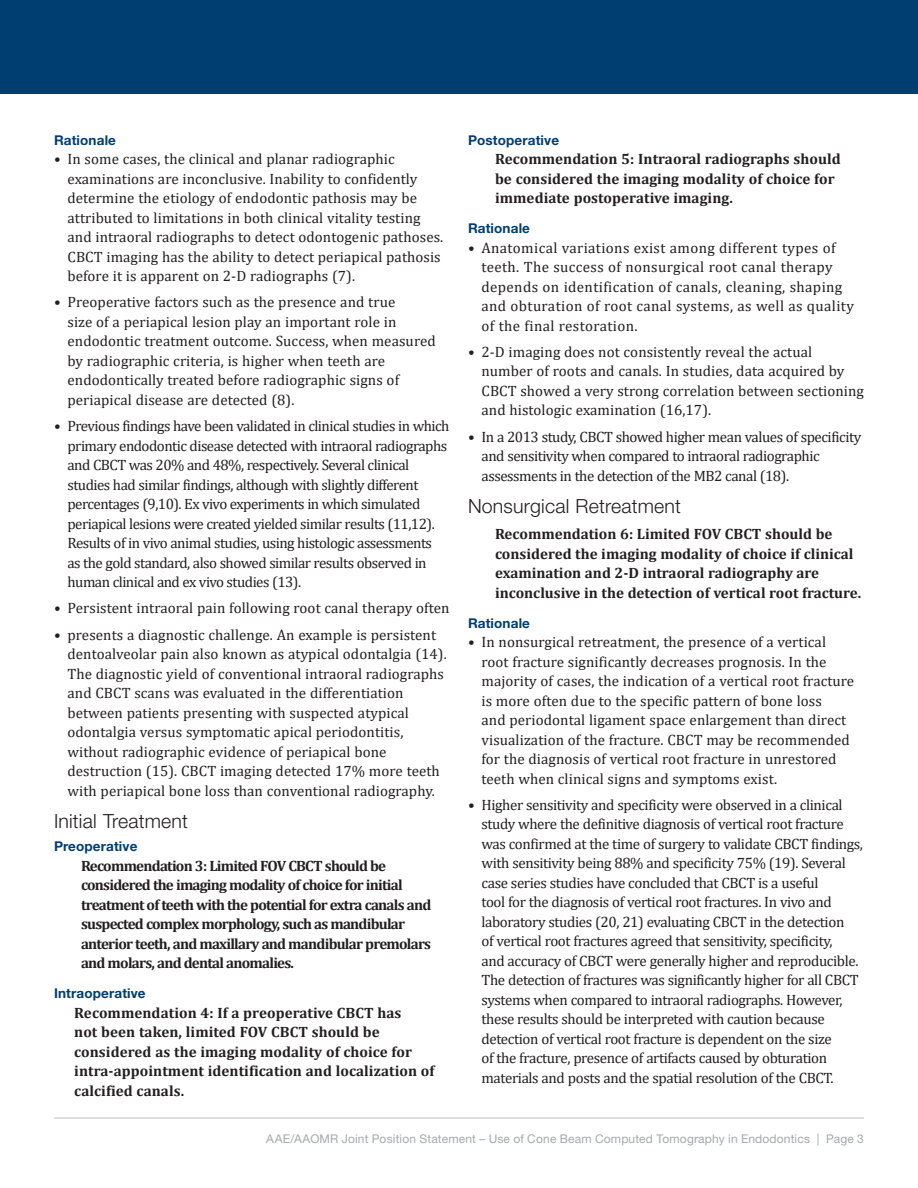
<style>
.page{position:relative;width:918px;height:1188px;background:#fff}
.page>*{position:absolute;margin:0;border:0;box-sizing:border-box;transform-origin:0 0}
.Heading_2{font:300 19.5px "Helvetica Neue LT Std";letter-spacing:.01em;color:#231f20}
.t1{font:15px/19.5px "Cambria";letter-spacing:.005em;color:#231f20}
.t2{font:15px/19.5px "Cambria";letter-spacing:-.025em;color:#231f20}
.t3{font:15px/19.5px "Cambria";letter-spacing:-.035em;color:#231f20}
.Text_1{font:700 15px/19.5px "Cambria";color:#231f20}
.Text_1-2{font:700 15px/19.5px "Cambria";letter-spacing:-.05em;color:#231f20}
.t4{font:15px/19.5px "Cambria";letter-spacing:.025em;color:#231f20}
.t5{font:15px/19.5px "Cambria";letter-spacing:-.03em;color:#231f20}
.Heading_4{font:700 13.5px "Helvetica Neue LT Std";letter-spacing:.01em;color:#003d71}
.t6{font:12px "Helvetica Neue LT Std";letter-spacing:.015em;color:#a3a9ad}
</style>
<div class="page">
<div style="left:0;top:0;width:918px;height:94px;background:#003d71"></div>
<hr style="left:54px;top:1117px;width:810px;height:2px;background:#d1d2d4">
<p class="Heading_4" style="left:54px;top:131px;width:64px">Rationale</p>
<p class="t1" style="left:68px;top:149px;width:377px;text-indent:-14px">• In some cases, the clinical and planar radiographic examinations are inconclusive. Inability to confidently determine the etiology of endodontic pathosis may be attributed to limitations in both clinical vitality testing and intraoral radiographs to detect odontogenic pathoses.<br>CBCT imaging has the ability to detect periapical pathosis before it is apparent on 2-D radiographs (7).</p>
<p class="t1" style="left:68px;top:292px;width:370px;text-indent:-14px">• Preoperative factors such as the presence and true<br>size of a periapical lesion play an important role in endodontic treatment outcome. Success, when measured by radiographic criteria, is higher when teeth are endodontically treated before radiographic signs of periapical disease are detected (8).</p>
<p class="t3" style="left:68px;top:416px;width:383px;text-indent:-14px">• Previous findings have been validated in clinical studies in which primary endodontic disease detected with intraoral radiographs and CBCT was 20% and 48%, respectively. Several clinical studies had similar findings, although with slightly different percentages (9,10). Ex vivo experiments in which simulated periapical lesions were created yielded similar results (11,12).<br>Results of in vivo animal studies, using histologic assessments<br>as the gold standard, also showed similar results observed in human clinical and ex vivo studies (13).</p>
<p class="t1" style="left:54px;top:598px;width:397px">• Persistent intraoral pain following root canal therapy often</p>
<p class="t1" style="left:68px;top:625px;width:381px;text-indent:-14px">• presents a diagnostic challenge. An example is persistent dentoalveolar pain also known as atypical odontalgia (14).<br>The diagnostic yield of conventional intraoral radiographs and CBCT scans was evaluated in the differentiation between patients presenting with suspected atypical odontalgia versus symptomatic apical periodontitis, without radiographic evidence of periapical bone destruction (15). CBCT imaging detected 17% more teeth with periapical bone loss than conventional radiography.</p>
<p class="Heading_2" style="left:54px;top:809px;width:136px">Initial Treatment</p>
<p class="Heading_4" style="left:54px;top:838px;width:85px">Preoperative</p>
<p class="Text_1-2" style="left:81px;top:855px;width:352px">Recommendation 3: Limited FOV CBCT should be considered the imaging modality of choice for initial treatment of teeth with the potential for extra canals and suspected complex morphology, such as mandibular anterior teeth, and maxillary and mandibular premolars and molars, and dental anomalies.</p>
<p class="Heading_4" style="left:54px;top:985px;width:93px">Intraoperative</p>
<p class="Text_1" style="left:74px;top:1002px;width:362px">Recommendation 4: If a preoperative CBCT has<br>not been taken, limited FOV CBCT should be considered as the imaging modality of choice for intra-appointment identification and localization of calcified canals.</p>
<p class="Heading_4" style="left:468px;top:131px;width:93px">Postoperative</p>
<p class="Text_1" style="left:495px;top:149px;width:347px">Recommendation 5: Intraoral radiographs should be considered the imaging modality of choice for immediate postoperative imaging.</p>
<p class="Heading_4" style="left:468px;top:220px;width:64px">Rationale</p>
<p class="t4" style="left:482px;top:238px;width:374px;text-indent:-14px">• Anatomical variations exist among different types of teeth. The success of nonsurgical root canal therapy depends on identification of canals, cleaning, shaping and obturation of root canal systems, as well as quality of the final restoration.</p>
<p class="t1" style="left:482px;top:342px;width:384px;text-indent:-14px">• 2-D imaging does not consistently reveal the actual number of roots and canals. In studies, data acquired by CBCT showed a very strong correlation between sectioning and histologic examination (16,17).</p>
<p class="t5" style="left:482px;top:427px;width:381px;text-indent:-14px">• In a 2013 study, CBCT showed higher mean values of specificity and sensitivity when compared to intraoral radiographic assessments in the detection of the MB2 canal (18).</p>
<p class="Heading_2" style="left:468px;top:494px;width:214px">Nonsurgical Retreatment</p>
<p class="Text_1" style="left:495px;top:524px;width:368px">Recommendation 6: Limited FOV CBCT should be considered the imaging modality of choice if clinical examination and 2-D intraoral radiography are inconclusive in the detection of vertical root fracture.</p>
<p class="Heading_4" style="left:468px;top:614px;width:64px">Rationale</p>
<p class="t1" style="left:482px;top:632px;width:374px;text-indent:-14px">• In nonsurgical retreatment, the presence of a vertical root fracture significantly decreases prognosis. In the majority of cases, the indication of a vertical root fracture is more often due to the specific pattern of bone loss<br>and periodontal ligament space enlargement than direct visualization of the fracture. CBCT may be recommended for the diagnosis of vertical root fracture in unrestored teeth when clinical signs and symptoms exist.</p>
<p class="t2" style="left:482px;top:795px;width:383px;text-indent:-14px">• Higher sensitivity and specificity were observed in a clinical study where the definitive diagnosis of vertical root fracture was confirmed at the time of surgery to validate CBCT findings, with sensitivity being 88% and specificity 75% (19). Several case series studies have concluded that CBCT is a useful<br>tool for the diagnosis of vertical root fractures. In vivo and laboratory studies (20, 21) evaluating CBCT in the detection<br>of vertical root fractures agreed that sensitivity, specificity,<br>and accuracy of CBCT were generally higher and reproducible.<br>The detection of fractures was significantly higher for all CBCT systems when compared to intraoral radiographs. However, these results should be interpreted with caution because detection of vertical root fracture is dependent on the size<br>of the fracture, presence of artifacts caused by obturation materials and posts and the spatial resolution of the CBCT.</p>
<p class="t6" style="left:266px;top:1131px;width:599px">AAE/AAOMR Joint Position Statement – Use of Cone Beam Computed Tomography in Endodontics | Page 3</p>
</div>
